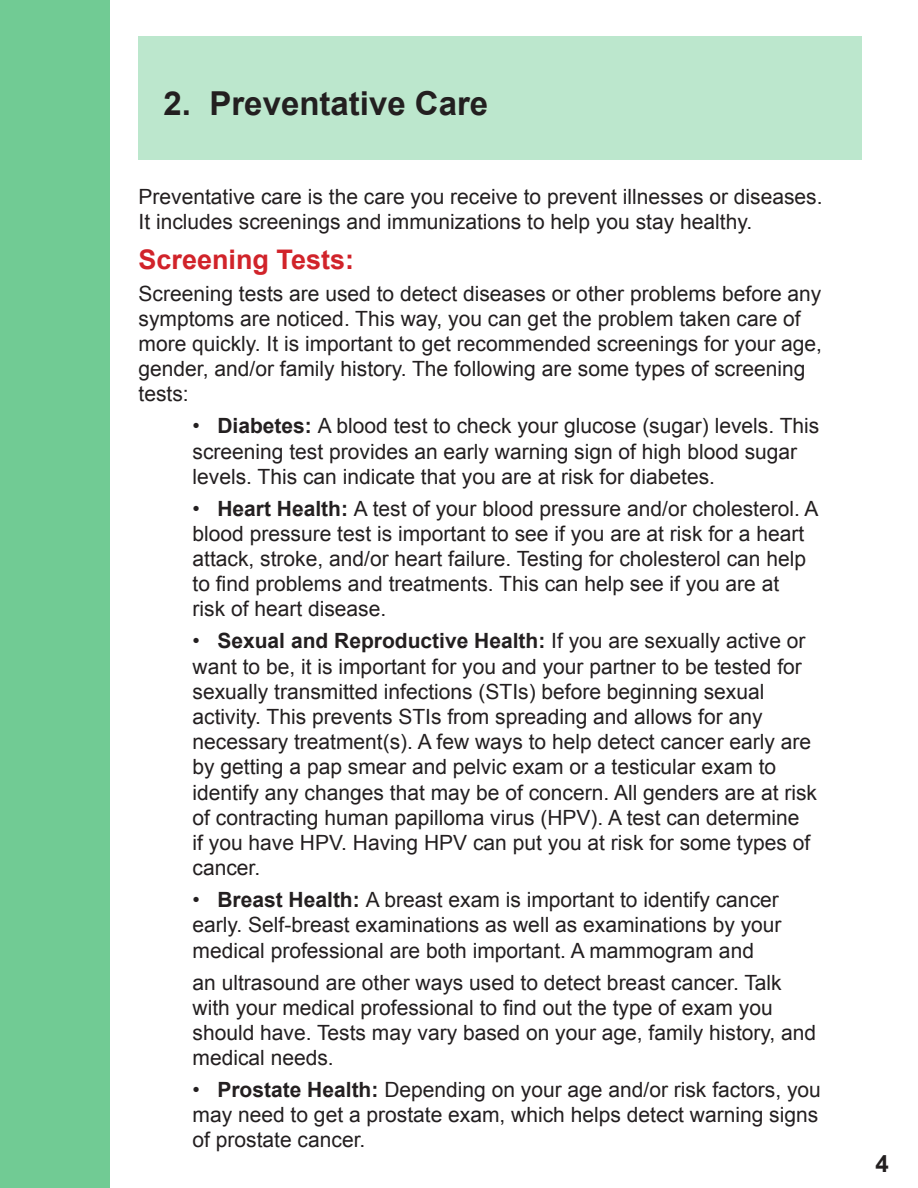
<style>
.page{position:relative;width:918px;height:1188px;background:#fff}
.page>*{position:absolute;margin:0;border:0;box-sizing:border-box;transform-origin:0 0}
.t1{font:700 33px "Arial";color:#231f20}
.t2{font:700 27px "Arial";color:#d1232a}
.t3{font:700 24px "Arial";color:#231f20}
.t4{font:21px/25.2px "Arial";color:#231f20}
.s1{font-weight:700}
</style>
<div class="page">
<div style="left:139px;top:37px;width:723px;height:123px;background:#bce7cd"></div>
<div style="left:0;top:0;width:109px;height:1187px;background:#71cb94"></div>
<p class="t1" style="left:164px;top:81px;width:326px">2. Preventative Care</p>
<p class="t4" style="left:139px;top:185px;width:685px">Preventative care is the care you receive to prevent illnesses or diseases.<br>It includes screenings and immunizations to help you stay healthy.</p>
<p class="t2" style="left:139px;top:241px;width:217px">Screening Tests:</p>
<p class="t4" style="left:139px;top:281px;width:685px">Screening tests are used to detect diseases or other problems before any symptoms are noticed. This way, you can get the problem taken care of more quickly. It is important to get recommended screenings for your age, gender, and/or family history. The following are some types of screening tests:</p>
<p class="t4" style="left:193px;top:414px;width:628px">• <span class="s1">Diabetes:</span> A blood test to check your glucose (sugar) levels. This screening test provides an early warning sign of high blood sugar levels. This can indicate that you are at risk for diabetes.</p>
<p class="t4" style="left:193px;top:496px;width:627px">• <span class="s1">Heart Health:</span> A test of your blood pressure and/or cholesterol. A blood pressure test is important to see if you are at risk for a heart attack, stroke, and/or heart failure. Testing for cholesterol can help to find problems and treatments. This can help see if you are at<br>risk of heart disease.</p>
<p class="t4" style="left:193px;top:629px;width:626px">• <span class="s1">Sexual and Reproductive Health:</span> If you are sexually active or want to be, it is important for you and your partner to be tested for sexually transmitted infections (STIs) before beginning sexual activity. This prevents STIs from spreading and allows for any necessary treatment(s). A few ways to help detect cancer early are by getting a pap smear and pelvic exam or a testicular exam to identify any changes that may be of concern. All genders are at risk of contracting human papilloma virus (HPV). A test can determine<br>if you have HPV. Having HPV can put you at risk for some types of cancer.</p>
<p class="t4" style="left:193px;top:887px;width:590px">• <span class="s1">Breast Health:</span> A breast exam is important to identify cancer early. Self-breast examinations as well as examinations by your medical professional are both important. A mammogram and</p>
<p class="t4" style="left:193px;top:970px;width:625px">an ultrasound are other ways used to detect breast cancer. Talk with your medical professional to find out the type of exam you should have. Tests may vary based on your age, family history, and medical needs.</p>
<p class="t4" style="left:193px;top:1077px;width:630px">• <span class="s1">Prostate Health:</span> Depending on your age and/or risk factors, you may need to get a prostate exam, which helps detect warning signs of prostate cancer.</p>
<p class="t3" style="left:875px;top:1148px;width:15px">4</p>
</div>
